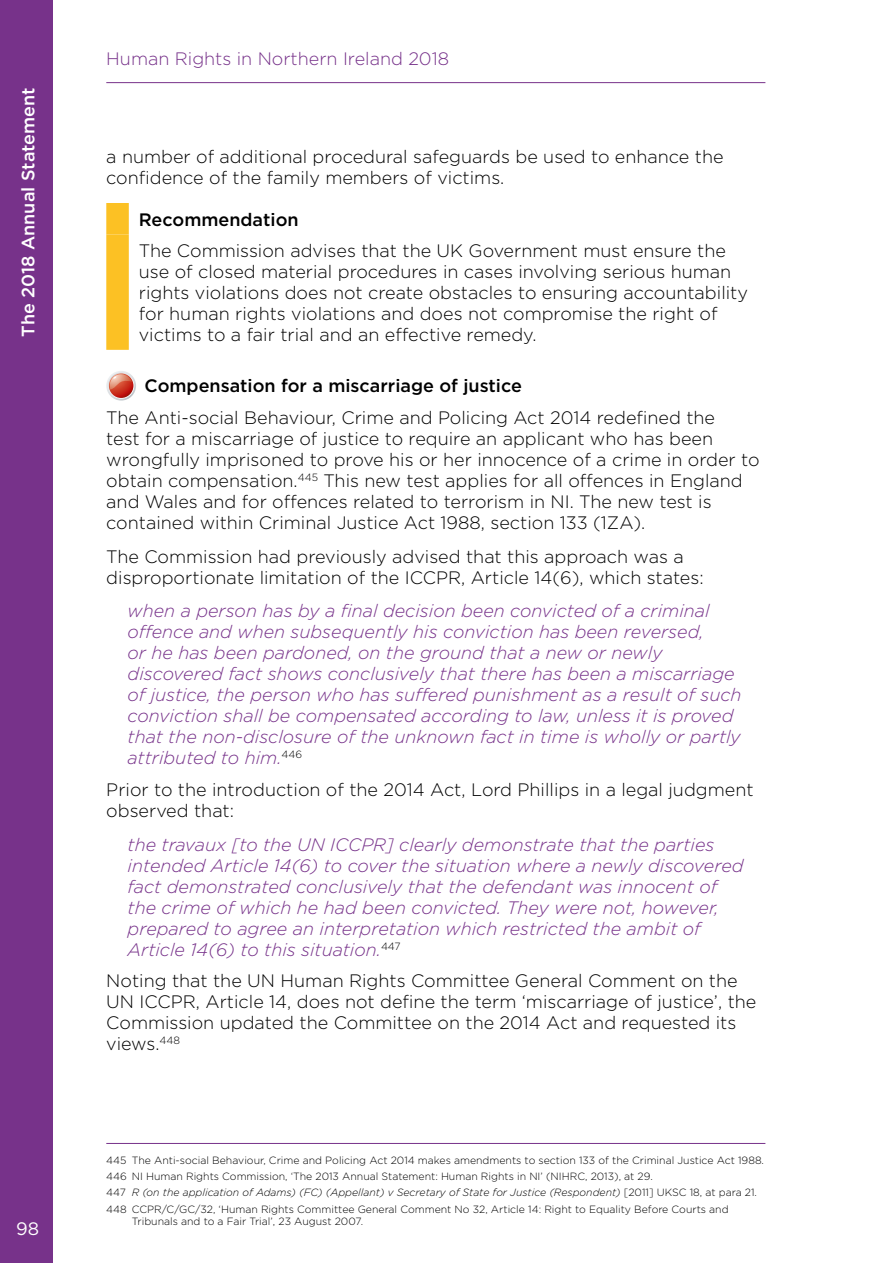
<style>
.page{position:relative;width:893px;height:1263px;background:#fff}
.page>*{position:absolute;margin:0;border:0;box-sizing:border-box;transform-origin:0 0}
.Body_text__2018{font:300 18px/21px "Gotham";color:#000}
.Quote__2018{font:italic 300 18px/21px "Gotham";color:#77328a}
.Heading_2__2018{font:500 18px "Gotham";color:#000}
.t1{font:300 18px "Gotham";color:#77328a}
.t2{font:500 18px "Gotham";color:#fff}
.t3{font:18px "Gotham";color:#fff}
.Footnotes__2018__For{font:300 10.5px/12px "Gotham";color:#000}
.Footnotes__2018__For-2{font:italic 300 10.5px "Gotham";color:#000}
.s1{font-style:normal}
</style>
<div class="page">
<div style="left:0;top:0;width:53px;height:1263px;background:#77328a"></div>
<hr style="left:106px;top:82px;width:659px;height:1px;background:#77328a">
<div style="left:106px;top:203px;width:23px;height:31px;background:#fcc124"></div>
<div style="left:106px;top:234px;width:23px;height:116px;background:#fcc124"></div>
<svg style="left:106px;top:371px;width:30px;height:30px"></svg>
<svg style="left:108px;top:373px;width:26px;height:26px"></svg>
<svg style="left:109px;top:373px;width:24px;height:25px"></svg>
<svg style="left:110px;top:374px;width:22px;height:16px"></svg>
<hr style="left:106px;top:1143px;width:659px;height:1px;background:#77328a">
<p class="t2" style="left:16px;top:337px;width:251px;rotate:-90deg">The 2018 Annual Statement</p>
<p class="t3" style="left:16px;top:1217px;width:24px">98</p>
<p class="t1" style="left:106px;top:48px;width:344px">Human Rights in Northern Ireland 2018</p>
<p class="Body_text__2018" style="left:106px;top:146px;width:619px">a number of additional procedural safeguards be used to enhance the confidence of the family members of victims.</p>
<p class="Heading_2__2018" style="left:139px;top:208px;width:161px">Recommendation</p>
<p class="Body_text__2018" style="left:139px;top:240px;width:611px">The Commission advises that the UK Government must ensure the use of closed material procedures in cases involving serious human rights violations does not create obstacles to ensuring accountability for human rights violations and does not compromise the right of victims to a fair trial and an effective remedy.</p>
<p class="Heading_2__2018" style="left:145px;top:374px;width:379px">Compensation for a miscarriage of justice</p>
<p class="Body_text__2018" style="left:106px;top:406px;width:655px">The Anti-social Behaviour, Crime and Policing Act 2014 redefined the<br>test for a miscarriage of justice to require an applicant who has been wrongfully imprisoned to prove his or her innocence of a crime in order to obtain compensation.<sup>445</sup> This new test applies for all offences in England and Wales and for offences related to terrorism in NI. The new test is contained within Criminal Justice Act 1988, section 133 (1ZA).</p>
<p class="Body_text__2018" style="left:106px;top:545px;width:599px">The Commission had previously advised that this approach was a disproportionate limitation of the ICCPR, Article 14(6), which states:</p>
<p class="Quote__2018" style="left:128px;top:600px;width:615px">when a person has by a final decision been convicted of a criminal offence and when subsequently his conviction has been reversed,<br>or he has been pardoned, on the ground that a new or newly discovered fact shows conclusively that there has been a miscarriage of justice, the person who has suffered punishment as a result of such conviction shall be compensated according to law, unless it is proved that the non-disclosure of the unknown fact in time is wholly or partly attributed to him.<sup>446</sup></p>
<p class="Body_text__2018" style="left:106px;top:778px;width:649px">Prior to the introduction of the 2014 Act, Lord Phillips in a legal judgment observed that:</p>
<p class="Quote__2018" style="left:128px;top:833px;width:618px">the travaux [to the UN ICCPR] clearly demonstrate that the parties intended Article 14(6) to cover the situation where a newly discovered fact demonstrated conclusively that the defendant was innocent of the crime of which he had been convicted. They were not, however, prepared to agree an interpretation which restricted the ambit of Article 14(6) to this situation.<sup>447</sup></p>
<p class="Body_text__2018" style="left:106px;top:970px;width:652px">Noting that the UN Human Rights Committee General Comment on the UN ICCPR, Article 14, does not define the term ‘miscarriage of justice’, the Commission updated the Committee on the 2014 Act and requested its views.<sup>448</sup></p>
<p class="Footnotes__2018__For" style="left:106px;top:1154px;width:659px">445 The Anti-social Behaviour, Crime and Policing Act 2014 makes amendments to section 133 of the Criminal Justice Act 1988.</p>
<p class="Footnotes__2018__For" style="left:106px;top:1170px;width:548px">446 NI Human Rights Commission, ‘The 2013 Annual Statement: Human Rights in NI’ (NIHRC, 2013), at 29.</p>
<p class="Footnotes__2018__For-2" style="left:106px;top:1186px;width:652px"><span class="s1">447</span> R (on the application of Adams) (FC) (Appellant) v Secretary of State for Justice (Respondent) <span class="s1">[2011] UKSC 18, at para 21.</span></p>
<p class="Footnotes__2018__For" style="left:132px;top:1203px;width:598px;text-indent:-26px">448 CCPR/C/GC/32, ‘Human Rights Committee General Comment No 32, Article 14: Right to Equality Before Courts and<br>Tribunals and to a Fair Trial’, 23 August 2007.</p>
</div>
